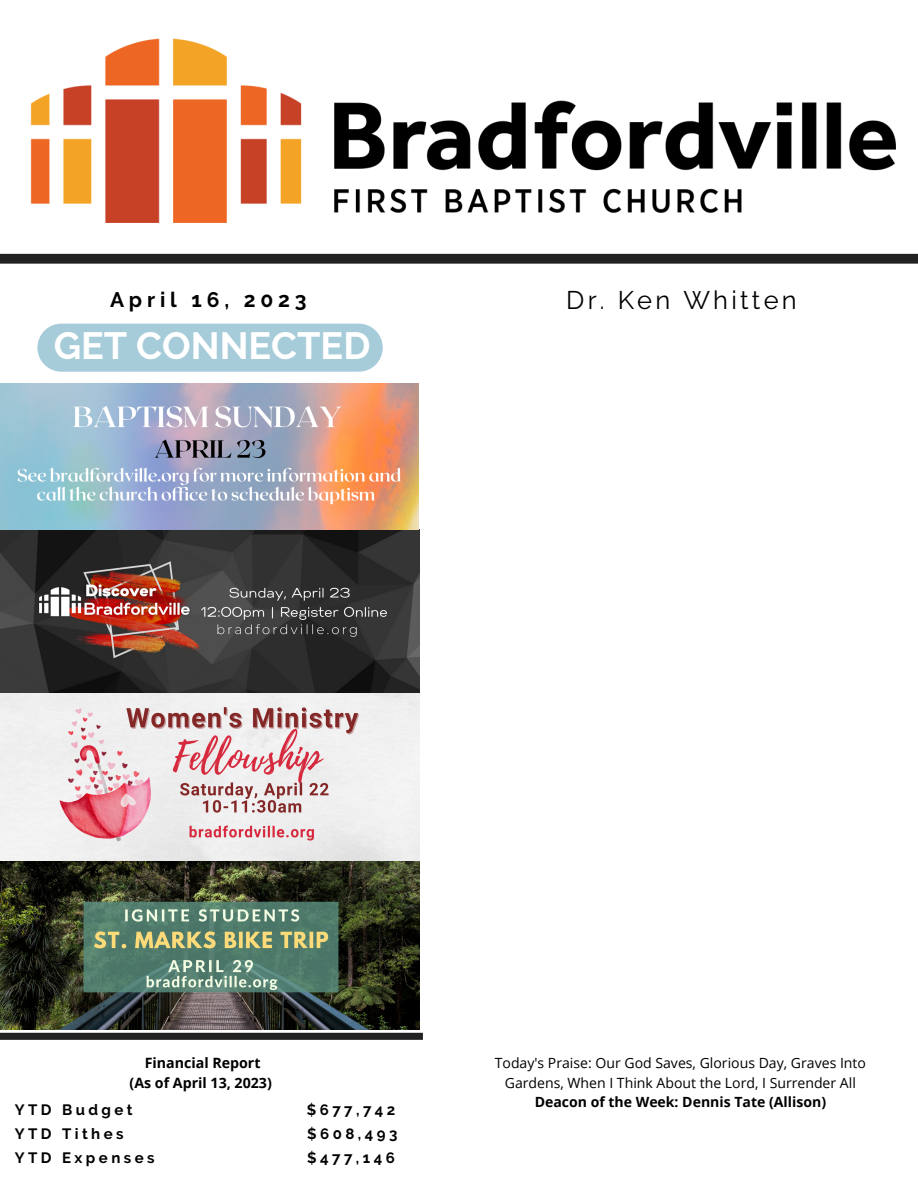
<style>
.page{position:relative;width:918px;height:1188px;background:#fff}
.page>*{position:absolute;margin:0;border:0;box-sizing:border-box;transform-origin:0 0}
.t1{font:700 37.8px "Raleway";color:#fff}
.t2{font:25.5px "Raleway";letter-spacing:.125em;color:#000}
.t3{font:700 21px "Raleway";letter-spacing:.23em;color:#000}
.t4{font:700 15px/23.5px "Raleway";letter-spacing:.23em;color:#000}
.t5{font:700 14.25px/19.5px "Open Sans";color:#000;text-align:center}
.t6{font:14.1px/19.4px "Open Sans";color:#000;text-align:center}
.t7{font:700 14.1px "Open Sans";color:#000}
</style>
<div class="page">
<svg style="left:0;top:254px;width:918px;height:10px;background:#323232"></svg>
<img style="left:300px;top:100px;width:618px;height:162px">
<img style="left:30px;top:38px;width:344px;height:193px">
<svg style="left:0;top:1033px;width:423px;height:7px;background:#262626"></svg>
<img style="left:0;top:529px;width:420px;height:500px">
<img style="left:0;top:383px;width:418px;height:146px">
<div style="left:37px;top:324px;width:346px;height:48px;background:#a6cbd9;border-radius:24px"></div>
<h3 class="t3" style="left:110px;top:287px;width:198px">April 16, 2023</h3>
<h1 class="t1" style="left:54px;top:323px;width:318px">GET CONNECTED</h1>
<h2 class="t2" style="left:566px;top:285px;width:232px">Dr. Ken Whitten</h2>
<p class="t5" style="left:130px;top:1053px;width:144px">Financial Report<br>(As of April 13, 2023)</p>
<p class="t6" style="left:495px;top:1053px;width:373px">Today's Praise: Our God Saves, Glorious Day, Graves Into<br>Gardens, When I Think About the Lord, I Surrender All</p>
<p class="t7" style="left:535px;top:1092px;width:293px">Deacon of the Week: Dennis Tate (Allison)</p>
<p class="t4" style="left:15px;top:1098px;width:141px">YTD Budget<br>YTD Tithes<br>YTD Expenses</p>
<p class="t4" style="left:307px;top:1098px;width:92px">$677,742 $608,493 $477,146</p>
</div>
